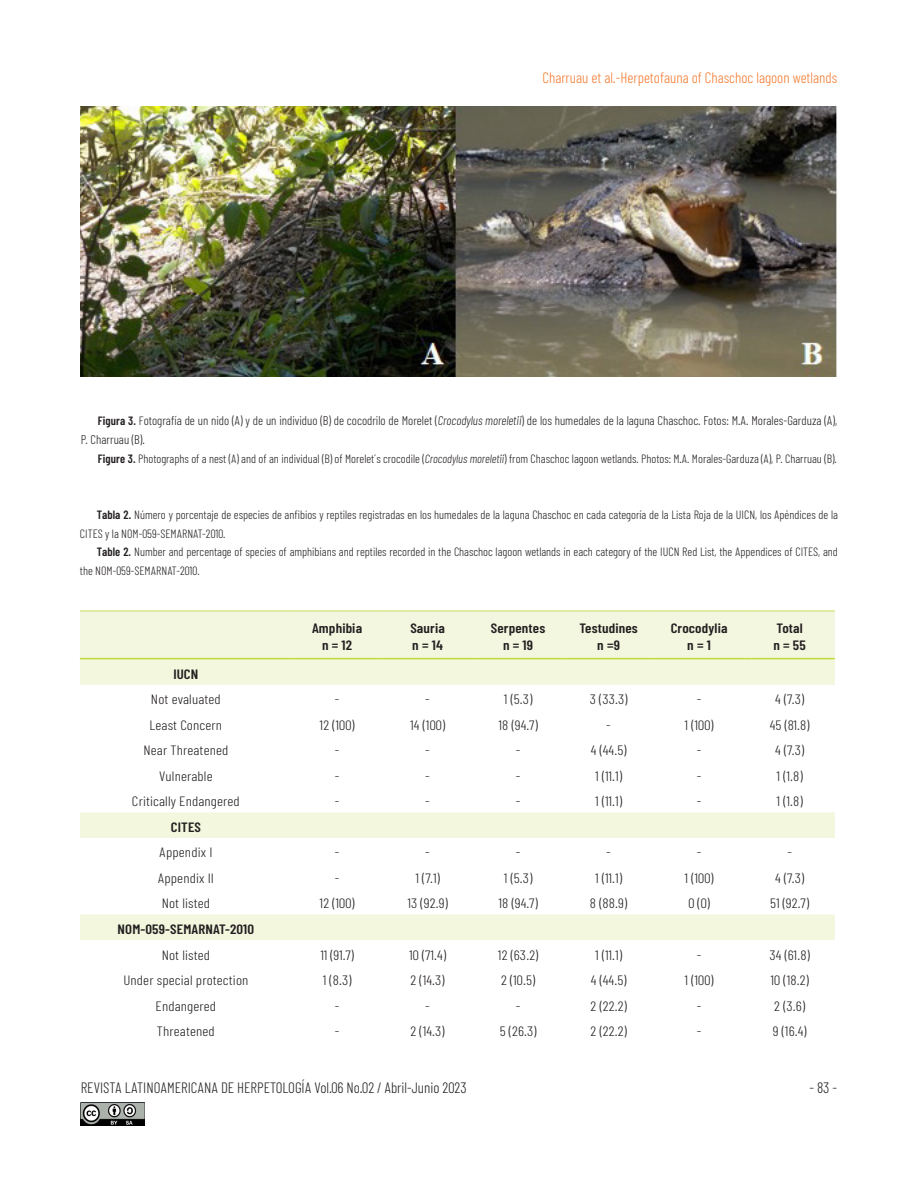
<style>
.page{position:relative;width:918px;height:1188px;background:#fff}
.page>*{position:absolute;margin:0;border:0;box-sizing:border-box;transform-origin:0 0}
.t1{font:300 15px "Barlow Condensed";color:#231f20}
.t2{font:300 15px "Barlow Condensed";color:#f47b31}
._02-TABLA_CONTENT{font:300 13.5px "Barlow Condensed";letter-spacing:.01em;color:#231f20;scale:1.1 1}
._02-TABLA_CONTENT_Se{font:600 13.5px/16.2px "Barlow Condensed";letter-spacing:.01em;color:#231f20;text-align:center;scale:1.1 1}
._02-TABLA_CONTENT-2{font:600 13.5px "Barlow Condensed";letter-spacing:.01em;color:#231f20;scale:1.1 1}
._02-txt_pie_de_Foto{font:300 12.6px/18.8px "Barlow Condensed";color:#231f20}
._02-txt_pie_de_Foto-2{font:300 12px/18.8px "Barlow Condensed";color:#231f20}
.s1{font-weight:600;font-size:12px}
.s2{font-size:12px}
.s3{font-style:italic}
.s4{font-weight:600}
</style>
<div class="page">
<img style="left:81px;top:1103px;width:64px;height:22px">
<img style="left:81px;top:106px;width:756px;height:271px">
<div style="left:80px;top:612px;width:755px;height:46px;background:#f3f7e0"></div>
<svg style="left:80px;top:659px;width:755px;height:281px"></svg>
<hr style="left:80px;top:658px;width:212px;height:1px;background:#c3d83a">
<hr style="left:292px;top:658px;width:90px;height:1px;background:#c3d83a">
<hr style="left:80px;top:610px;width:212px;height:2px;background:#d9e58d">
<hr style="left:292px;top:610px;width:90px;height:2px;background:#d9e58d">
<hr style="left:382px;top:610px;width:91px;height:2px;background:#d9e58d">
<hr style="left:473px;top:610px;width:90px;height:2px;background:#d9e58d">
<hr style="left:563px;top:610px;width:91px;height:2px;background:#d9e58d">
<hr style="left:654px;top:610px;width:90px;height:2px;background:#d9e58d">
<hr style="left:744px;top:610px;width:91px;height:2px;background:#d9e58d">
<hr style="left:382px;top:658px;width:91px;height:1px;background:#c3d83a">
<hr style="left:473px;top:658px;width:90px;height:1px;background:#c3d83a">
<hr style="left:563px;top:658px;width:91px;height:1px;background:#c3d83a">
<hr style="left:654px;top:658px;width:90px;height:1px;background:#c3d83a">
<hr style="left:744px;top:658px;width:91px;height:1px;background:#c3d83a">
<p class="t2" style="left:542px;top:68px;width:296px">Charruau et al.-Herpetofauna of Chaschoc lagoon wetlands</p>
<p class="_02-txt_pie_de_Foto" style="left:81px;top:411px;width:758px;text-indent:17px"><span class="s1">Figura 3.</span> <span class="s2">F</span>otografía de un nido (A) y de un individuo (B) de cocodrilo de Morelet (<span class="s3">Crocodylus moreletii</span>) de los humedales de la laguna Chaschoc. Fotos: M.A. Morales-Garduza (A),<br>P. Charruau (B).</p>
<p class="_02-txt_pie_de_Foto-2" style="left:98px;top:449px;width:740px"><span class="s4">Figure 3.</span> Photographs of a nest (A) and of an individual (B) of Morelet´s crocodile (<span class="s3">Crocodylus moreletii</span>) from Chaschoc lagoon wetlands. Photos: M.A. Morales-Garduza (A), P. Charruau (B).</p>
<p class="_02-txt_pie_de_Foto-2" style="left:80px;top:505px;width:760px;text-indent:17px"><span class="s4">Tabla 2.</span> Número y porcentaje de especies de anfibios y reptiles registradas en los humedales de la laguna Chaschoc en cada categoría de la Lista Roja de la UICN, los Apéndices de la<br>CITES y la NOM-059-SEMARNAT-2010.</p>
<p class="_02-txt_pie_de_Foto-2" style="left:80px;top:542px;width:759px;text-indent:17px"><span class="s4">Table 2.</span> Number and percentage of species of amphibians and reptiles recorded in the Chaschoc lagoon wetlands in each category of the IUCN Red List, the Appendices of CITES, and the NOM-059-SEMARNAT-2010.</p>
<p class="_02-TABLA_CONTENT_Se" style="left:312px;top:620px;width:47px">Amphibia</p>
<p class="_02-TABLA_CONTENT_Se" style="left:322px;top:636px;width:29px">n = 12</p>
<p class="_02-TABLA_CONTENT_Se" style="left:410px;top:620px;width:33px">Sauria</p>
<p class="_02-TABLA_CONTENT_Se" style="left:412px;top:636px;width:29px">n = 14</p>
<p class="_02-TABLA_CONTENT_Se" style="left:491px;top:620px;width:51px">Serpentes</p>
<p class="_02-TABLA_CONTENT_Se" style="left:503px;top:636px;width:29px">n = 19</p>
<p class="_02-TABLA_CONTENT_Se" style="left:579px;top:620px;width:55px">Testudines n =9</p>
<p class="_02-TABLA_CONTENT_Se" style="left:671px;top:620px;width:53px">Crocodylia n = 1</p>
<p class="_02-TABLA_CONTENT_Se" style="left:776px;top:620px;width:25px">Total</p>
<p class="_02-TABLA_CONTENT_Se" style="left:773px;top:636px;width:31px">n = 55</p>
<p class="_02-TABLA_CONTENT_Se" style="left:173px;top:665px;width:24px">IUCN</p>
<p class="_02-TABLA_CONTENT" style="left:151px;top:691px;width:65px">Not evaluated</p>
<p class="_02-TABLA_CONTENT" style="left:335px;top:691px;width:6px">-</p>
<p class="_02-TABLA_CONTENT" style="left:425px;top:691px;width:6px">-</p>
<p class="_02-TABLA_CONTENT" style="left:504px;top:691px;width:27px">1 (5.3)</p>
<p class="_02-TABLA_CONTENT" style="left:590px;top:691px;width:36px">3 (33.3)</p>
<p class="_02-TABLA_CONTENT" style="left:697px;top:691px;width:6px">-</p>
<p class="_02-TABLA_CONTENT" style="left:775px;top:691px;width:28px">4 (7.3)</p>
<p class="_02-TABLA_CONTENT" style="left:150px;top:717px;width:67px">Least Concern</p>
<p class="_02-TABLA_CONTENT" style="left:320px;top:717px;width:33px">12 (100)</p>
<p class="_02-TABLA_CONTENT" style="left:410px;top:717px;width:33px">14 (100)</p>
<p class="_02-TABLA_CONTENT" style="left:499px;top:717px;width:37px">18 (94.7)</p>
<p class="_02-TABLA_CONTENT" style="left:606px;top:717px;width:6px">-</p>
<p class="_02-TABLA_CONTENT" style="left:685px;top:717px;width:28px">1 (100)</p>
<p class="_02-TABLA_CONTENT" style="left:770px;top:717px;width:38px">45 (81.8)</p>
<p class="_02-TABLA_CONTENT" style="left:143px;top:742px;width:79px">Near Threatened</p>
<p class="_02-TABLA_CONTENT" style="left:335px;top:742px;width:6px">-</p>
<p class="_02-TABLA_CONTENT" style="left:425px;top:742px;width:6px">-</p>
<p class="_02-TABLA_CONTENT" style="left:516px;top:742px;width:6px">-</p>
<p class="_02-TABLA_CONTENT" style="left:591px;top:742px;width:34px">4 (44.5)</p>
<p class="_02-TABLA_CONTENT" style="left:697px;top:742px;width:6px">-</p>
<p class="_02-TABLA_CONTENT" style="left:775px;top:742px;width:28px">4 (7.3)</p>
<p class="_02-TABLA_CONTENT" style="left:159px;top:768px;width:50px">Vulnerable</p>
<p class="_02-TABLA_CONTENT" style="left:335px;top:768px;width:6px">-</p>
<p class="_02-TABLA_CONTENT" style="left:425px;top:768px;width:6px">-</p>
<p class="_02-TABLA_CONTENT" style="left:516px;top:768px;width:6px">-</p>
<p class="_02-TABLA_CONTENT" style="left:595px;top:768px;width:26px">1 (11.1)</p>
<p class="_02-TABLA_CONTENT" style="left:697px;top:768px;width:6px">-</p>
<p class="_02-TABLA_CONTENT" style="left:777px;top:768px;width:25px">1 (1.8)</p>
<p class="_02-TABLA_CONTENT" style="left:132px;top:793px;width:100px">Critically Endangered</p>
<p class="_02-TABLA_CONTENT" style="left:335px;top:793px;width:6px">-</p>
<p class="_02-TABLA_CONTENT" style="left:425px;top:793px;width:6px">-</p>
<p class="_02-TABLA_CONTENT" style="left:516px;top:793px;width:6px">-</p>
<p class="_02-TABLA_CONTENT" style="left:595px;top:793px;width:26px">1 (11.1)</p>
<p class="_02-TABLA_CONTENT" style="left:697px;top:793px;width:6px">-</p>
<p class="_02-TABLA_CONTENT" style="left:777px;top:793px;width:25px">1 (1.8)</p>
<p class="_02-TABLA_CONTENT-2" style="left:171px;top:817px;width:29px">CITES</p>
<p class="_02-TABLA_CONTENT" style="left:159px;top:844px;width:50px">Appendix I</p>
<p class="_02-TABLA_CONTENT" style="left:335px;top:844px;width:6px">-</p>
<p class="_02-TABLA_CONTENT" style="left:425px;top:844px;width:6px">-</p>
<p class="_02-TABLA_CONTENT" style="left:516px;top:844px;width:6px">-</p>
<p class="_02-TABLA_CONTENT" style="left:606px;top:844px;width:6px">-</p>
<p class="_02-TABLA_CONTENT" style="left:697px;top:844px;width:6px">-</p>
<p class="_02-TABLA_CONTENT" style="left:787px;top:844px;width:6px">-</p>
<p class="_02-TABLA_CONTENT" style="left:158px;top:870px;width:53px">Appendix II</p>
<p class="_02-TABLA_CONTENT" style="left:335px;top:870px;width:6px">-</p>
<p class="_02-TABLA_CONTENT" style="left:415px;top:870px;width:24px">1 (7.1)</p>
<p class="_02-TABLA_CONTENT" style="left:504px;top:870px;width:27px">1 (5.3)</p>
<p class="_02-TABLA_CONTENT" style="left:595px;top:870px;width:26px">1 (11.1)</p>
<p class="_02-TABLA_CONTENT" style="left:685px;top:870px;width:28px">1 (100)</p>
<p class="_02-TABLA_CONTENT" style="left:775px;top:870px;width:28px">4 (7.3)</p>
<p class="_02-TABLA_CONTENT" style="left:162px;top:895px;width:45px">Not listed</p>
<p class="_02-TABLA_CONTENT" style="left:320px;top:895px;width:33px">12 (100)</p>
<p class="_02-TABLA_CONTENT" style="left:407px;top:895px;width:38px">13 (92.9)</p>
<p class="_02-TABLA_CONTENT" style="left:499px;top:895px;width:37px">18 (94.7)</p>
<p class="_02-TABLA_CONTENT" style="left:590px;top:895px;width:35px">8 (88.9)</p>
<p class="_02-TABLA_CONTENT" style="left:688px;top:895px;width:21px">0 (0)</p>
<p class="_02-TABLA_CONTENT" style="left:770px;top:895px;width:37px">51 (92.7)</p>
<p class="_02-TABLA_CONTENT-2" style="left:118px;top:920px;width:126px">NOM-059-SEMARNAT-2010</p>
<p class="_02-TABLA_CONTENT" style="left:162px;top:946px;width:45px">Not listed</p>
<p class="_02-TABLA_CONTENT" style="left:320px;top:946px;width:32px">11 (91.7)</p>
<p class="_02-TABLA_CONTENT" style="left:409px;top:946px;width:35px">10 (71.4)</p>
<p class="_02-TABLA_CONTENT" style="left:498px;top:946px;width:38px">12 (63.2)</p>
<p class="_02-TABLA_CONTENT" style="left:595px;top:946px;width:26px">1 (11.1)</p>
<p class="_02-TABLA_CONTENT" style="left:697px;top:946px;width:6px">-</p>
<p class="_02-TABLA_CONTENT" style="left:770px;top:946px;width:38px">34 (61.8)</p>
<p class="_02-TABLA_CONTENT" style="left:123px;top:972px;width:115px">Under special protection</p>
<p class="_02-TABLA_CONTENT" style="left:323px;top:972px;width:28px">1 (8.3)</p>
<p class="_02-TABLA_CONTENT" style="left:411px;top:972px;width:32px">2 (14.3)</p>
<p class="_02-TABLA_CONTENT" style="left:501px;top:972px;width:33px">2 (10.5)</p>
<p class="_02-TABLA_CONTENT" style="left:591px;top:972px;width:34px">4 (44.5)</p>
<p class="_02-TABLA_CONTENT" style="left:685px;top:972px;width:28px">1 (100)</p>
<p class="_02-TABLA_CONTENT" style="left:771px;top:972px;width:36px">10 (18.2)</p>
<p class="_02-TABLA_CONTENT" style="left:156px;top:997px;width:57px">Endangered</p>
<p class="_02-TABLA_CONTENT" style="left:335px;top:997px;width:6px">-</p>
<p class="_02-TABLA_CONTENT" style="left:425px;top:997px;width:6px">-</p>
<p class="_02-TABLA_CONTENT" style="left:516px;top:997px;width:6px">-</p>
<p class="_02-TABLA_CONTENT" style="left:591px;top:997px;width:34px">2 (22.2)</p>
<p class="_02-TABLA_CONTENT" style="left:697px;top:997px;width:6px">-</p>
<p class="_02-TABLA_CONTENT" style="left:774px;top:997px;width:29px">2 (3.6)</p>
<p class="_02-TABLA_CONTENT" style="left:157px;top:1023px;width:54px">Threatened</p>
<p class="_02-TABLA_CONTENT" style="left:335px;top:1023px;width:6px">-</p>
<p class="_02-TABLA_CONTENT" style="left:411px;top:1023px;width:32px">2 (14.3)</p>
<p class="_02-TABLA_CONTENT" style="left:500px;top:1023px;width:35px">5 (26.3)</p>
<p class="_02-TABLA_CONTENT" style="left:591px;top:1023px;width:34px">2 (22.2)</p>
<p class="_02-TABLA_CONTENT" style="left:697px;top:1023px;width:6px">-</p>
<p class="_02-TABLA_CONTENT" style="left:773px;top:1023px;width:32px">9 (16.4)</p>
<p class="t1" style="left:81px;top:1079px;width:387px">REVISTA LATINOAMERICANA DE HERPETOLOGÍA Vol.06 No.02 / Abril-Junio 2023</p>
<p class="t1" style="left:809px;top:1079px;width:29px">- 83 -</p>
</div>
